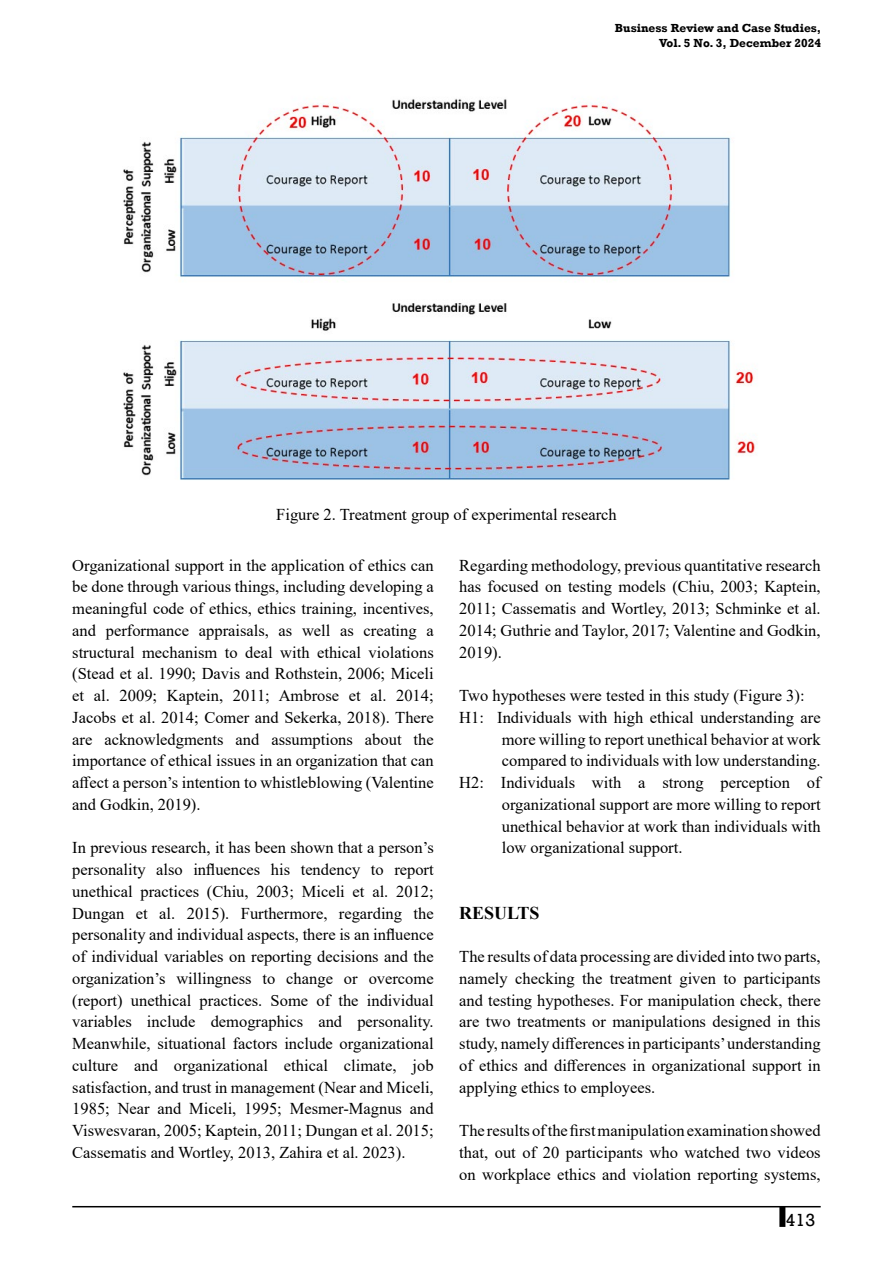
<style>
.page{position:relative;width:893px;height:1263px;background:#fff}
.page>*{position:absolute;margin:0;border:0;box-sizing:border-box;transform-origin:0 0}
.t1{font:700 18px "Times New Roman";color:#000}
.t2{font:18px "Rockwell";color:#000}
.t3{font:16.5px/21.8px "Times New Roman";color:#000;text-align:justify}
.t4{font:700 12px/15px "Rockwell";color:#000;text-align:right}
</style>
<div class="page">
<hr style="left:72px;top:1206px;width:749px;height:1px;background:#000">
<div style="left:779px;top:1207px;width:6px;height:20px;background:#000"></div>
<img style="left:123px;top:98px;width:635px;height:382px">
<p class="t4" style="left:615px;top:20px;width:208px">Business Review and Case Studies,<br>Vol. 5 No. 3, December 2024</p>
<p class="t3" style="left:276px;top:503px;width:342px">Figure 2. Treatment group of experimental research</p>
<p class="t3" style="left:72px;top:554px;width:363px">Organizational support in the application of ethics can be done through various things, including developing a meaningful code of ethics, ethics training, incentives, and performance appraisals, as well as creating a structural mechanism to deal with ethical violations (Stead et al. 1990; Davis and Rothstein, 2006; Miceli et al. 2009; Kaptein, 2011; Ambrose et al. 2014; Jacobs et al. 2014; Comer and Sekerka, 2018). There are acknowledgments and assumptions about the importance of ethical issues in an organization that can affect a person’s intention to whistleblowing (Valentine and Godkin, 2019).</p>
<p class="t3" style="left:72px;top:836px;width:363px">In previous research, it has been shown that a person’s personality also influences his tendency to report unethical practices (Chiu, 2003; Miceli et al. 2012; Dungan et al. 2015). Furthermore, regarding the personality and individual aspects, there is an influence of individual variables on reporting decisions and the organization’s willingness to change or overcome (report) unethical practices. Some of the individual variables include demographics and personality.<br>Meanwhile, situational factors include organizational culture and organizational ethical climate, job satisfaction, and trust in management (Near and Miceli, 1985; Near and Miceli, 1995; Mesmer-Magnus and Viswesvaran, 2005; Kaptein, 2011; Dungan et al. 2015; Cassematis and Wortley, 2013, Zahira et al. 2023).</p>
<p class="t3" style="left:459px;top:554px;width:363px">Regarding methodology, previous quantitative research has focused on testing models (Chiu, 2003; Kaptein, 2011; Cassematis and Wortley, 2013; Schminke et al.<br>2014; Guthrie and Taylor, 2017; Valentine and Godkin, 2019).</p>
<p class="t3" style="left:459px;top:684px;width:347px">Two hypotheses were tested in this study (Figure 3):</p>
<p class="t3" style="left:459px;top:706px;width:363px">H1: Individuals with high ethical understanding are</p>
<p class="t3" style="left:502px;top:728px;width:320px">more willing to report unethical behavior at work</p>
<p class="t3" style="left:502px;top:749px;width:320px">compared to individuals with low understanding.</p>
<p class="t3" style="left:459px;top:771px;width:363px">H2: Individuals with a strong perception of</p>
<p class="t3" style="left:502px;top:793px;width:320px">organizational support are more willing to report</p>
<p class="t3" style="left:502px;top:815px;width:320px">unethical behavior at work than individuals with</p>
<p class="t3" style="left:502px;top:836px;width:182px">low organizational support.</p>
<p class="t1" style="left:459px;top:900px;width:82px">RESULTS</p>
<p class="t3" style="left:459px;top:945px;width:363px">The results of data processing are divided into two parts, namely checking the treatment given to participants and testing hypotheses. For manipulation check, there are two treatments or manipulations designed in this study, namely differences in participants’ understanding of ethics and differences in organizational support in applying ethics to employees.</p>
<p class="t3" style="left:459px;top:1119px;width:363px">The results of the first manipulation examination showed that, out of 20 participants who watched two videos on workplace ethics and violation reporting systems,</p>
<p class="t2" style="left:786px;top:1209px;width:31px">413</p>
</div>
